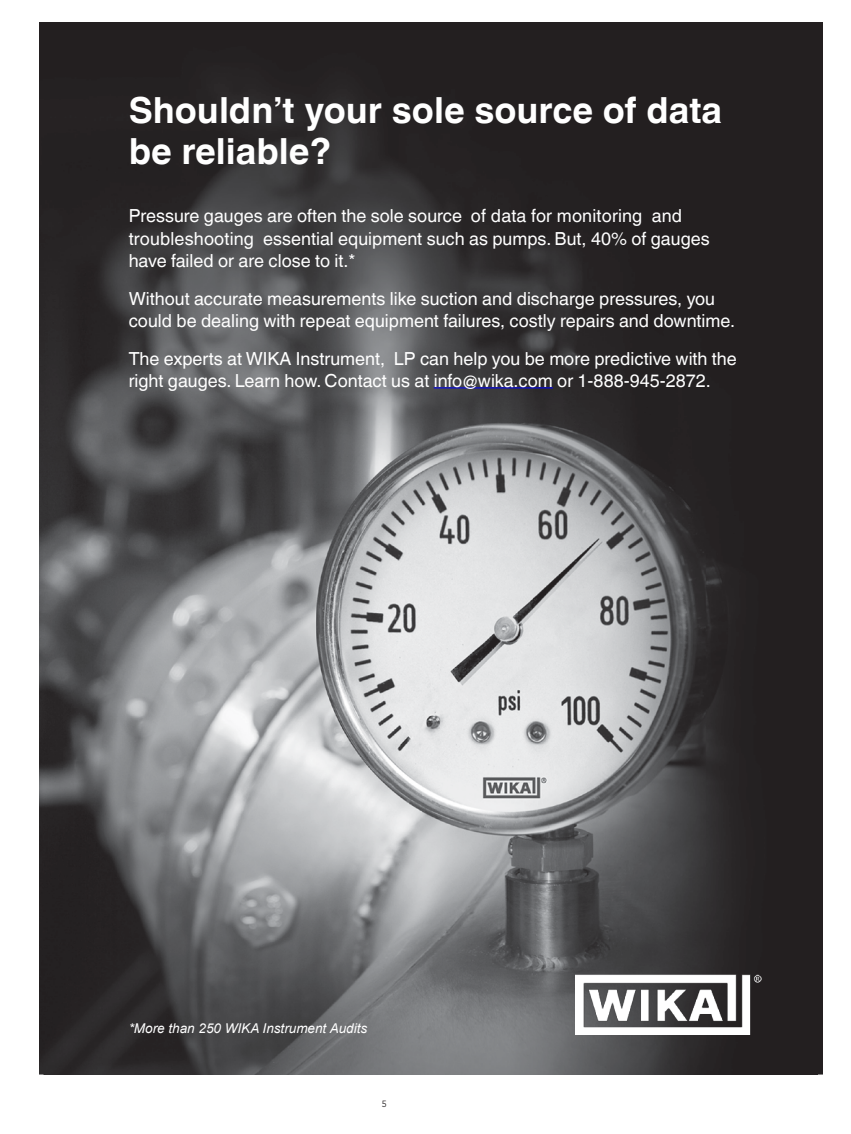
<style>
.page{position:relative;width:851px;height:1134px;background:#fff}
.page>*{position:absolute;margin:0;border:0;box-sizing:border-box;transform-origin:0 0}
.t1{font:700 36px/41.4px "Helvetica World";color:#fff}
.t2{font:18px/22.5px "Helvetica World";color:#fff}
.t3{font:italic 13.5px "Arial";color:#fff}
.t4{font:9px "Avenir LT Std";color:#231f20}
</style>
<div class="page">
<img style="left:39px;top:23px;width:783px;height:1052px">
<hr style="left:433px;top:388px;width:120px;height:1px;background:#00f">
<img style="left:575px;top:972px;width:188px;height:63px">
<h1 class="t1" style="left:129px;top:90px;width:595px">Shouldn’t your sole source of data be reliable?</h1>
<p class="t2" style="left:129px;top:205px;width:582px">Pressure gauges are often the sole source of data for monitoring and troubleshooting essential equipment such as pumps. But, 40% of gauges have failed or are close to it.*</p>
<p class="t2" style="left:129px;top:287px;width:608px">Without accurate measurements like suction and discharge pressures, you could be dealing with repeat equipment failures, costly repairs and downtime.</p>
<p class="t2" style="left:129px;top:347px;width:609px">The experts at WIKA Instrument, LP can help you be more predictive with the right gauges. Learn how. Contact us at info@wika.com or 1-888-945-2872.</p>
<p class="t3" style="left:129px;top:1020px;width:240px">*More than 250 WIKA Instrument Audits</p>
<p class="t4" style="left:382px;top:1099px;width:7px">5</p>
</div>
